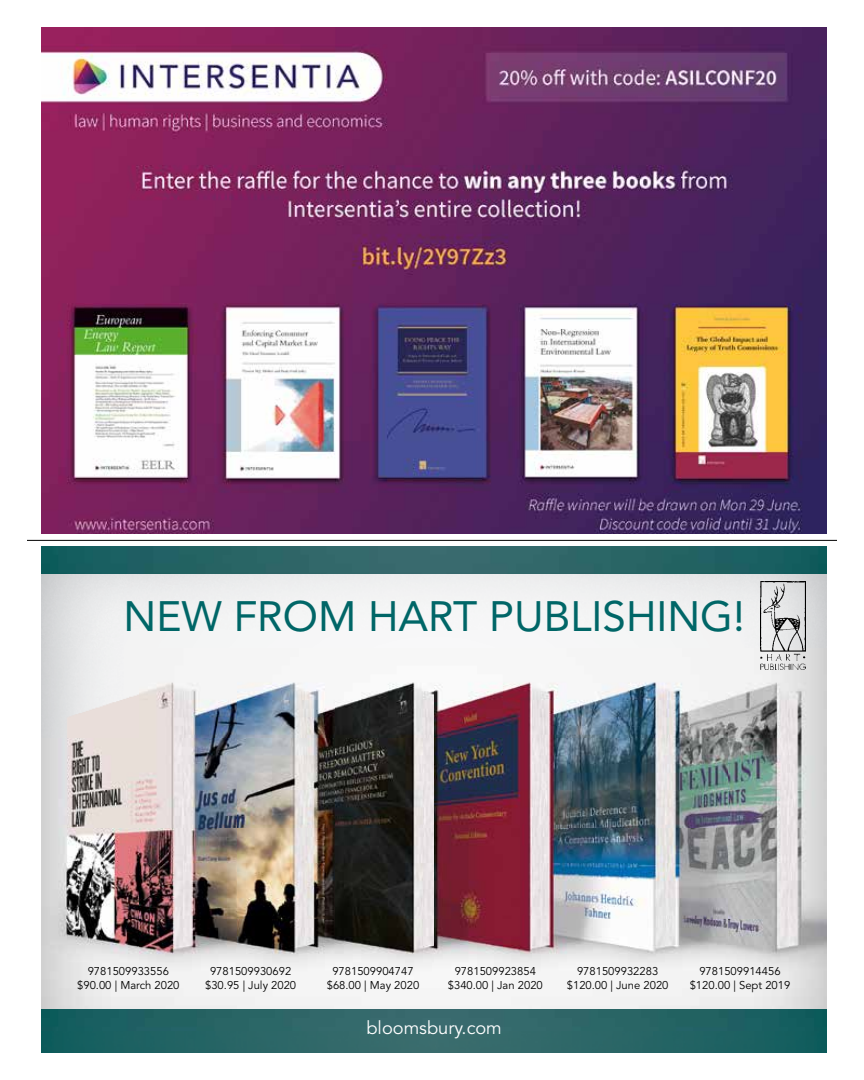
<style>
.page{position:relative;width:864px;height:1080px;background:#fff}
.page>*{position:absolute;margin:0;border:0;box-sizing:border-box;transform-origin:0 0}
.t1{font:42.15px "Avenir LT";color:#006667}
.t2{font:18.3px "Avenir LT";color:#fff}
.t3{font:11.25px/13.5px "Avenir LT";color:#000;text-align:center}
</style>
<div class="page">
<img style="left:42px;top:27px;width:784px;height:506px">
<hr style="left:27px;top:540px;width:810px;height:1px;background:#000">
<img style="left:42px;top:547px;width:784px;height:506px">
<img style="left:760px;top:582px;width:45px;height:87px">
<h1 class="t1" style="left:124px;top:592px;width:623px">NEW FROM HART PUBLISHING!</h1>
<p class="t3" style="left:77px;top:965px;width:104px">9781509933556 $90.00 | March 2020</p>
<p class="t3" style="left:205px;top:965px;width:93px">9781509930692 $30.95 | July 2020</p>
<p class="t3" style="left:327px;top:965px;width:94px">9781509904747 $68.00 | May 2020</p>
<p class="t3" style="left:448px;top:965px;width:97px">9781509923854 $340.00 | Jan 2020</p>
<p class="t3" style="left:567px;top:965px;width:103px">9781509932283 $120.00 | June 2020</p>
<p class="t3" style="left:690px;top:965px;width:102px">9781509914456 $120.00 | Sept 2019</p>
<h2 class="t2" style="left:366px;top:1017px;width:137px">bloomsbury.com</h2>
</div>
